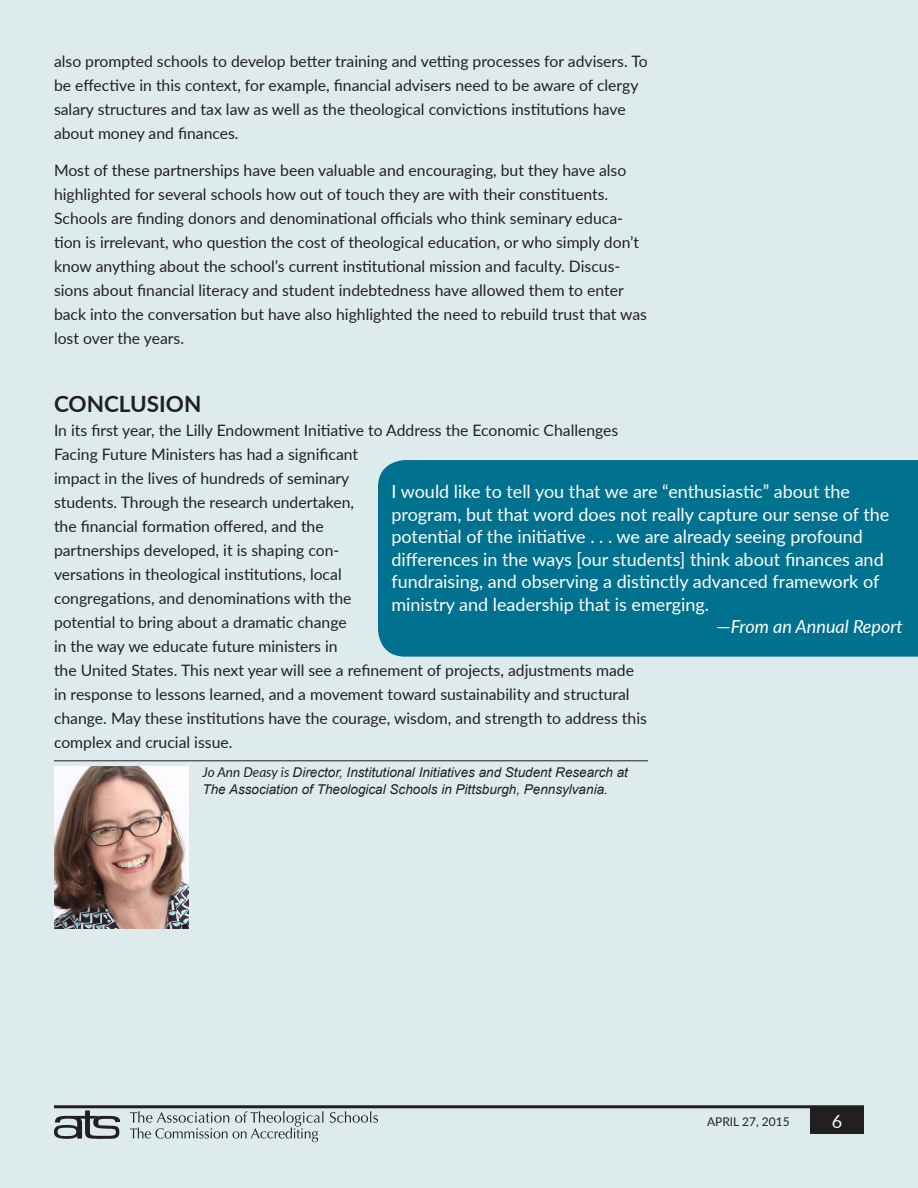
<style>
.page{position:relative;width:918px;height:1188px;background:#ddebed}
.page>*{position:absolute;margin:0;border:0;box-sizing:border-box;transform-origin:0 0}
.Subhead_1{font:700 22.5px "Lato";color:#231f20}
.Pull_Quote_in_Box{font:18px/22.5px "Lato";color:#fff}
.Pull_Quote_in_Box-2{font:italic 18px "Lato";color:#fff}
.Body_Text{font:15.75px/24px "Lato";color:#231f20}
.Byline_End_Blurb{font:italic 13.5px/16.2px "Arial";color:#231f20}
.t1{font:12px "Lato";color:#231f20}
.s1{font-family:"Lato"}
.s2{font-style:normal}
</style>
<div class="page">
<div style="left:810px;top:1107px;width:54px;height:27px;background:#231f20"></div>
<hr style="left:54px;top:1105px;width:810px;height:3px;background:#231f20">
<svg style="left:54px;top:1110px;width:66px;height:29px"></svg>
<svg style="left:130px;top:1111px;width:194px;height:31px"></svg>
<svg style="left:330px;top:1111px;width:48px;height:12px"></svg>
<hr style="left:54px;top:760px;width:594px;height:1px;background:#231f20">
<div style="left:378px;top:460px;width:540px;height:197px;background:#00718e"></div>
<img style="left:54px;top:767px;width:135px;height:162px">
<p class="Body_Text" style="left:54px;top:48px;width:595px">also prompted schools to develop better training and vetting processes for advisers. To be effective in this context, for example, financial advisers need to be aware of clergy salary structures and tax law as well as the theological convictions institutions have about money and finances.</p>
<p class="Body_Text" style="left:54px;top:158px;width:595px">Most of these partnerships have been valuable and encouraging, but they have also highlighted for several schools how out of touch they are with their constituents.<br>Schools are finding donors and denominational officials who think seminary educa&shy;tion is irrelevant, who question the cost of theological education, or who simply don’t know anything about the school’s current institutional mission and faculty. Discus&shy;sions about financial literacy and student indebtedness have allowed them to enter back into the conversation but have also highlighted the need to rebuild trust that was lost over the years.</p>
<p class="Subhead_1" style="left:54px;top:387px;width:149px">CONCLUSION</p>
<p class="Body_Text" style="left:54px;top:417px;width:594px">In its first year, the Lilly Endowment Initiative to Address the Economic Challenges Facing Future Ministers has had a significant<br>impact in the lives of hundreds of seminary<br>students. Through the research undertaken,<br>the financial formation offered, and the<br>partnerships developed, it is shaping con-<br>versations in theological institutions, local<br>congregations, and denominations with the<br>potential to bring about a dramatic change<br>in the way we educate future ministers in<br>the United States. This next year will see a refinement of projects, adjustments made in response to lessons learned, and a movement toward sustainability and structural change. May these institutions have the courage, wisdom, and strength to address this complex and crucial issue.</p>
<p class="Byline_End_Blurb" style="left:202px;top:765px;width:427px"><span class="s1">Jo Ann Deasy is</span> Director, Institutional Initiatives and Student Research at<br>The Association of Theological Schools in Pittsburgh, Pennsylvania.</p>
<p class="Pull_Quote_in_Box" style="left:392px;top:480px;width:499px">I would like to tell you that we are “enthusiastic” about the program, but that word does not really capture our sense of the potential of the initiative . . . we are already seeing profound differences in the ways [our students] think about finances and fundraising, and observing a distinctly advanced framework of ministry and leadership that is emerging.</p>
<p class="Pull_Quote_in_Box-2" style="left:717px;top:614px;width:188px"><span class="s2">—</span>From an Annual Report</p>
<p class="t1" style="left:707px;top:1113px;width:84px">APRIL 27, 2015</p>
<p class="Pull_Quote_in_Box" style="left:832px;top:1109px;width:12px">6</p>
</div>
